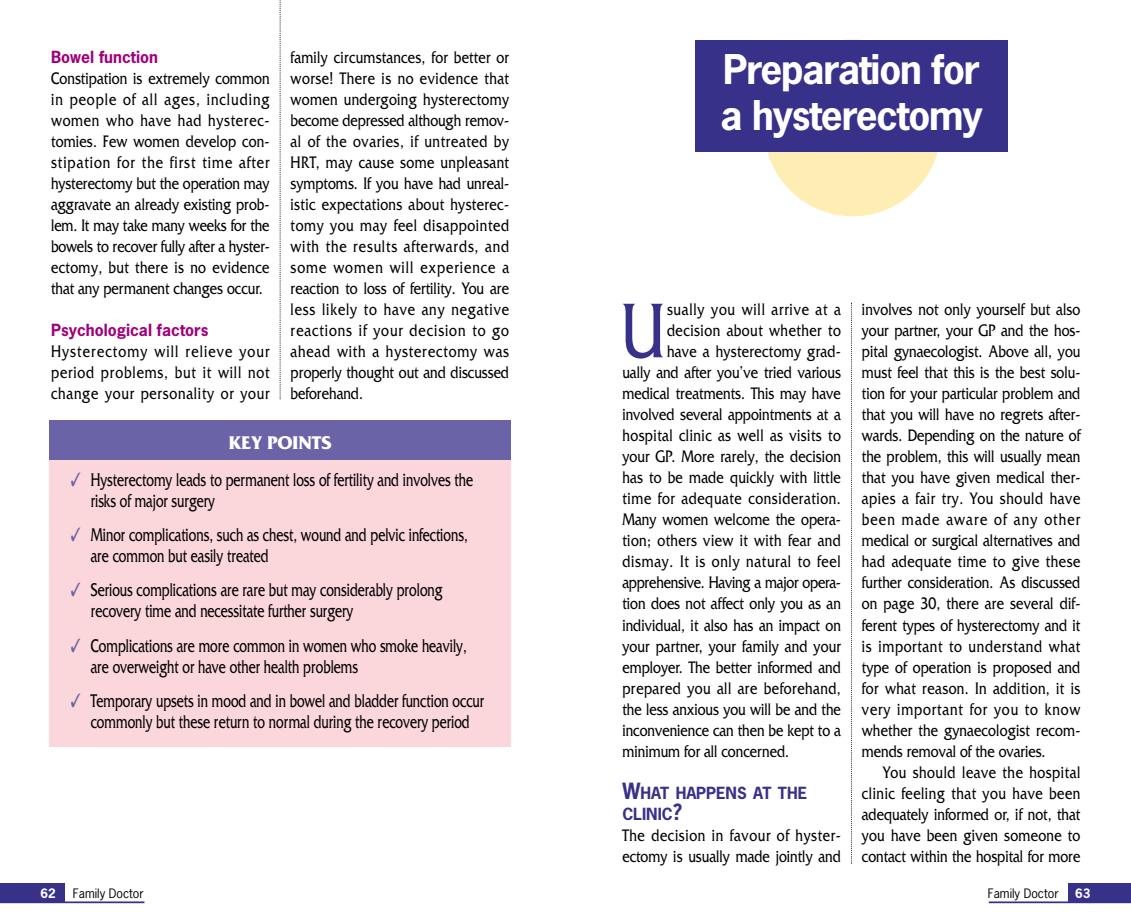
<style>
.page{position:relative;width:1131px;height:923px;background:#fff}
.page>*{position:absolute;margin:0;border:0;box-sizing:border-box;transform-origin:0 0}
.t1{font:81.38px "Friz Quadrata";color:#38318a;scale:.8 1}
.t2{font:700 38.5px/46.2px "News Gothic";letter-spacing:-.03em;color:#fff}
.t3{font:19.25px/21px "Friz Quadrata";color:#000;scale:.7 1}
.t4{font:700 19.25px "Friz Quadrata";color:#fff}
.t5{font:17.5px/21px "Friz Quadrata";letter-spacing:.005em;color:#000;text-align:justify;scale:.8 1}
.t6{font:17.5px "Friz Quadrata";letter-spacing:.03em;color:#000;scale:.8 1}
.t7{font:17.5px "Friz Quadrata";letter-spacing:.035em;color:#000;scale:.8 1}
.t8{font:17.5px "Friz Quadrata";letter-spacing:-.015em;color:#000;scale:.8 1}
.t9{font:17.5px "Friz Quadrata";letter-spacing:.04em;color:#000;scale:.8 1}
.t10{font:17.5px "Friz Quadrata";letter-spacing:.05em;color:#000;scale:.8 1}
.t11{font:17.5px "Friz Quadrata";letter-spacing:.055em;color:#000;scale:.8 1}
.t12{font:700 15.75px "News Gothic";color:#9e007c}
.t13{font:700 15.75px/21px "News Gothic";color:#38318a}
.t14{font:12.25px "News Gothic";color:#000}
.t15{font:700 12.25px "News Gothic";color:#fff}
.s1{color:#6a63a7}
.s2{font-size:21px}
</style>
<div class="page">
<div style="left:1068px;top:883px;width:62px;height:19px;background:#38318a"></div>
<hr style="left:988px;top:901px;width:142px;height:1px;background:#38318a">
<div style="left:0;top:883px;width:65px;height:19px;background:#38318a"></div>
<hr style="left:0;top:901px;width:144px;height:1px;background:#38318a">
<svg style="left:851px;top:303px;width:1px;height:560px"></svg>
<div style="left:764px;top:39px;width:177px;height:177px;background:#ffeeb4;border-radius:50%"></div>
<div style="left:695px;top:40px;width:312px;height:111px;background:#38318a"></div>
<svg style="left:280px;top:0;width:1px;height:399px"></svg>
<div style="left:49px;top:420px;width:462px;height:326px;background:#fbd6db"></div>
<div style="left:49px;top:420px;width:462px;height:40px;background:#6a63a7"></div>
<p class="t12" style="left:51px;top:51px;width:108px">Bowel function</p>
<p class="t5" style="left:51px;top:69px;width:275px">Constipation is extremely common in people of all ages, including women who have had hysterec&shy;tomies. Few women develop con&shy;stipation for the first time after hysterectomy but the operation may aggravate an already existing prob&shy;lem. It may take many weeks for the bowels to recover fully after a hyster&shy;ectomy, but there is no evidence that any permanent changes occur.</p>
<p class="t12" style="left:51px;top:324px;width:159px">Psychological factors</p>
<p class="t5" style="left:51px;top:342px;width:275px">Hysterectomy will relieve your period problems, but it will not change your personality or your</p>
<p class="t5" style="left:290px;top:48px;width:275px">family circumstances, for better or worse! There is no evidence that women undergoing hysterectomy become depressed although remov&shy;al of the ovaries, if untreated by HRT, may cause some unpleasant symptoms. If you have had unreal&shy;istic expectations about hysterec&shy;tomy you may feel disappointed with the results afterwards, and some women will experience a reaction to loss of fertility. You are less likely to have any negative reactions if your decision to go ahead with a hysterectomy was properly thought out and discussed beforehand.</p>
<p class="t4" style="left:229px;top:436px;width:104px">KEY POINTS</p>
<p class="t3" style="left:91px;top:470px;width:548px;text-indent:-20px"><span class="s1">✓</span> Hysterectomy leads to permanent loss of fertility and involves the risks of major surgery</p>
<p class="t3" style="left:91px;top:526px;width:540px;text-indent:-20px"><span class="s1">✓</span> Minor complications, such as chest, wound and pelvic infections, are common but easily treated</p>
<p class="t3" style="left:91px;top:581px;width:504px;text-indent:-20px"><span class="s1">✓</span> Serious complications are rare but may considerably prolong recovery time and necessitate further surgery</p>
<p class="t3" style="left:91px;top:636px;width:538px;text-indent:-20px"><span class="s1">✓</span> Complications are more common in women who smoke heavily, are overweight or have other health problems</p>
<p class="t3" style="left:71px;top:692px;width:592px;text-align:center"><span class="s1">✓</span> Temporary upsets in mood and in bowel and bladder function occur commonly but these return to normal during the recovery period</p>
<h2 class="t2" style="left:720px;top:49px;width:264px">Preparation for a hysterectomy</h2>
<h1 class="t1" style="left:621px;top:302px;width:57px">U</h1>
<p class="t11" style="left:667px;top:303px;width:219px">sually you will arrive at a</p>
<p class="t7" style="left:667px;top:324px;width:219px">decision about whether to</p>
<p class="t5" style="left:667px;top:342px;width:219px">have a hysterectomy grad-</p>
<p class="t5" style="left:622px;top:363px;width:275px">ually and after you’ve tried various</p>
<p class="t5" style="left:622px;top:384px;width:275px">medical treatments. This may have</p>
<p class="t5" style="left:622px;top:405px;width:275px">involved several appointments at a</p>
<p class="t6" style="left:622px;top:429px;width:275px">hospital clinic as well as visits to</p>
<p class="t5" style="left:622px;top:447px;width:275px">your GP. More rarely, the decision</p>
<p class="t5" style="left:622px;top:468px;width:275px">has to be made quickly with little</p>
<p class="t9" style="left:622px;top:492px;width:275px">time for adequate consideration.</p>
<p class="t5" style="left:622px;top:510px;width:275px">Many women welcome the opera-</p>
<p class="t6" style="left:622px;top:534px;width:275px">tion; others view it with fear and</p>
<p class="t10" style="left:622px;top:555px;width:275px">dismay. It is only natural to feel</p>
<p class="t8" style="left:622px;top:576px;width:274px">apprehensive. Having a major opera-</p>
<p class="t5" style="left:622px;top:594px;width:275px">tion does not affect only you as an</p>
<p class="t5" style="left:622px;top:615px;width:275px">individual, it also has an impact on</p>
<p class="t5" style="left:622px;top:636px;width:275px">your partner, your family and your</p>
<p class="t5" style="left:622px;top:657px;width:275px">employer. The better informed and</p>
<p class="t7" style="left:622px;top:681px;width:275px">prepared you all are beforehand,</p>
<p class="t5" style="left:622px;top:699px;width:275px">the less anxious you will be and the</p>
<p class="t5" style="left:622px;top:720px;width:275px">inconvenience can then be kept to a</p>
<p class="t5" style="left:622px;top:741px;width:210px">minimum for all concerned.</p>
<p class="t13" style="left:622px;top:783px;width:186px"><span class="s2">W</span>HAT HAPPENS AT THE<br>CLINIC<span class="s2">?</span></p>
<p class="t5" style="left:622px;top:825px;width:275px">The decision in favour of hyster&shy;ectomy is usually made jointly and</p>
<p class="t5" style="left:862px;top:300px;width:275px">involves not only yourself but also your partner, your GP and the hos&shy;pital gynaecologist. Above all, you must feel that this is the best solu&shy;tion for your particular problem and that you will have no regrets after&shy;wards. Depending on the nature of the problem, this will usually mean that you have given medical ther&shy;apies a fair try. You should have been made aware of any other medical or surgical alternatives and had adequate time to give these further consideration. As discussed on page 30, there are several dif&shy;ferent types of hysterectomy and it is important to understand what type of operation is proposed and for what reason. In addition, it is very important for you to know whether the gynaecologist recom&shy;mends removal of the ovaries.</p>
<p class="t5" style="left:862px;top:762px;width:275px;text-indent:21px">You should leave the hospital clinic feeling that you have been adequately informed or, if not, that you have been given someone to contact within the hospital for more</p>
<p class="t15" style="left:40px;top:887px;width:17px">62</p>
<p class="t14" style="left:73px;top:887px;width:72px">Family Doctor</p>
<p class="t14" style="left:987px;top:887px;width:72px">Family Doctor</p>
<p class="t15" style="left:1075px;top:887px;width:17px">63</p>
</div>
